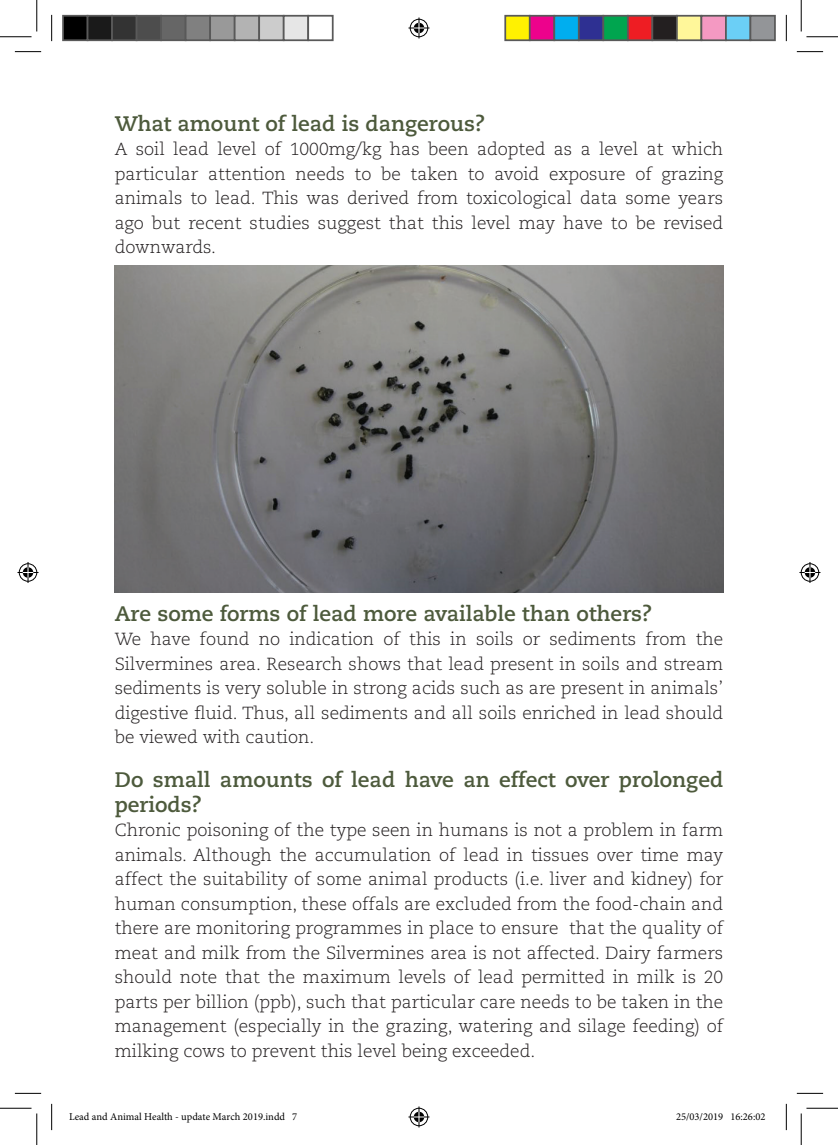
<style>
.page{position:relative;width:838px;height:1145px;background:#fff}
.page>*{position:absolute;margin:0;border:0;box-sizing:border-box;transform-origin:0 0}
.t1{font:700 21px/24.5px "Caecilia LT Std";color:#4d5a3c}
.t2{font:300 17.5px/24.5px "Caecilia LT Std";color:#231f20;text-align:justify}
.t3{font:10.5px "Minion Pro";color:#000}
</style>
<div class="page">
<img style="left:115px;top:265px;width:608px;height:327px">
<svg style="left:15px;top:51px;width:26px;height:1px"></svg>
<svg style="left:796px;top:51px;width:27px;height:1px"></svg>
<svg style="left:15px;top:1093px;width:26px;height:1px"></svg>
<svg style="left:796px;top:1093px;width:27px;height:1px"></svg>
<svg style="left:51px;top:15px;width:1px;height:26px"></svg>
<svg style="left:51px;top:1104px;width:1px;height:26px"></svg>
<svg style="left:786px;top:15px;width:1px;height:26px"></svg>
<svg style="left:786px;top:1104px;width:1px;height:26px"></svg>
<hr style="left:0;top:36px;width:32px;height:1px;background:#000">
<hr style="left:806px;top:36px;width:31px;height:1px;background:#000">
<hr style="left:0;top:1108px;width:32px;height:1px;background:#000">
<hr style="left:806px;top:1108px;width:31px;height:1px;background:#000">
<hr style="left:36px;top:0;width:1px;height:31px;background:#000">
<hr style="left:36px;top:1113px;width:1px;height:32px;background:#000">
<hr style="left:800px;top:0;width:1px;height:31px;background:#000">
<hr style="left:800px;top:1113px;width:1px;height:32px;background:#000">
<svg style="left:408px;top:18px;width:21px;height:21px"></svg>
<svg style="left:408px;top:1106px;width:21px;height:21px"></svg>
<svg style="left:18px;top:562px;width:21px;height:21px"></svg>
<svg style="left:799px;top:562px;width:21px;height:21px"></svg>
<div style="left:63px;top:16px;width:25px;height:24px;background:#000"></div>
<div style="left:62px;top:15px;width:26px;height:26px;border:2px solid #595959"></div>
<div style="left:88px;top:16px;width:24px;height:24px;background:#1a1a1a"></div>
<div style="left:87px;top:15px;width:26px;height:26px;border:2px solid #595959"></div>
<div style="left:112px;top:16px;width:25px;height:24px;background:#333"></div>
<div style="left:111px;top:15px;width:26px;height:26px;border:2px solid #595959"></div>
<div style="left:137px;top:16px;width:24px;height:24px;background:#4d4d4d"></div>
<div style="left:136px;top:15px;width:26px;height:26px;border:2px solid #595959"></div>
<div style="left:161px;top:16px;width:25px;height:24px;background:#666"></div>
<div style="left:160px;top:15px;width:26px;height:26px;border:2px solid #595959"></div>
<div style="left:186px;top:16px;width:24px;height:24px;background:#808080"></div>
<div style="left:185px;top:15px;width:26px;height:26px;border:2px solid #595959"></div>
<div style="left:210px;top:16px;width:25px;height:24px;background:#999"></div>
<div style="left:209px;top:15px;width:26px;height:26px;border:2px solid #595959"></div>
<div style="left:235px;top:16px;width:24px;height:24px;background:#b3b3b3"></div>
<div style="left:234px;top:15px;width:26px;height:26px;border:2px solid #595959"></div>
<div style="left:259px;top:16px;width:25px;height:24px;background:#ccc"></div>
<div style="left:258px;top:15px;width:26px;height:26px;border:2px solid #595959"></div>
<div style="left:284px;top:16px;width:24px;height:24px;background:#e6e6e6"></div>
<div style="left:283px;top:15px;width:26px;height:26px;border:2px solid #595959"></div>
<div style="left:307px;top:15px;width:26px;height:26px;border:2px solid #595959"></div>
<div style="left:505px;top:16px;width:24px;height:24px;background:#fff101"></div>
<div style="left:504px;top:15px;width:26px;height:26px;border:2px solid #595959"></div>
<div style="left:529px;top:16px;width:25px;height:24px;background:#ed028c"></div>
<div style="left:529px;top:15px;width:26px;height:26px;border:2px solid #595959"></div>
<div style="left:554px;top:16px;width:24px;height:24px;background:#00aeef"></div>
<div style="left:553px;top:15px;width:26px;height:26px;border:2px solid #595959"></div>
<div style="left:578px;top:16px;width:25px;height:24px;background:#2e3092"></div>
<div style="left:578px;top:15px;width:26px;height:26px;border:2px solid #595959"></div>
<div style="left:603px;top:16px;width:24px;height:24px;background:#00a54f"></div>
<div style="left:602px;top:15px;width:26px;height:26px;border:2px solid #595959"></div>
<div style="left:627px;top:16px;width:25px;height:24px;background:#ee1d23"></div>
<div style="left:627px;top:15px;width:26px;height:26px;border:2px solid #595959"></div>
<div style="left:652px;top:16px;width:24px;height:24px;background:#231f20"></div>
<div style="left:651px;top:15px;width:26px;height:26px;border:2px solid #595959"></div>
<div style="left:676px;top:16px;width:25px;height:24px;background:#fff79a"></div>
<div style="left:676px;top:15px;width:26px;height:26px;border:2px solid #595959"></div>
<div style="left:701px;top:16px;width:24px;height:24px;background:#f499c2"></div>
<div style="left:700px;top:15px;width:26px;height:26px;border:2px solid #595959"></div>
<div style="left:725px;top:16px;width:25px;height:24px;background:#6bcff6"></div>
<div style="left:725px;top:15px;width:26px;height:26px;border:2px solid #595959"></div>
<div style="left:750px;top:16px;width:24px;height:24px;background:#939598"></div>
<div style="left:749px;top:15px;width:26px;height:26px;border:2px solid #595959"></div>
<p class="t1" style="left:115px;top:112px;width:372px">What amount of lead is dangerous?</p>
<p class="t2" style="left:115px;top:137px;width:610px">A soil lead level of 1000mg/kg has been adopted as a level at which particular attention needs to be taken to avoid exposure of grazing animals to lead. This was derived from toxicological data some years ago but recent studies suggest that this level may have to be revised downwards.</p>
<p class="t1" style="left:115px;top:602px;width:539px">Are some forms of lead more available than others?</p>
<p class="t2" style="left:115px;top:627px;width:610px">We have found no indication of this in soils or sediments from the Silvermines area. Research shows that lead present in soils and stream sediments is very soluble in strong acids such as are present in animals’ digestive fluid. Thus, all sediments and all soils enriched in lead should be viewed with caution.</p>
<p class="t1" style="left:115px;top:768px;width:610px">Do small amounts of lead have an effect over prolonged periods?</p>
<p class="t2" style="left:115px;top:818px;width:610px">Chronic poisoning of the type seen in humans is not a problem in farm animals. Although the accumulation of lead in tissues over time may affect the suitability of some animal products (i.e. liver and kidney) for human consumption, these offals are excluded from the food-chain and there are monitoring programmes in place to ensure that the quality of meat and milk from the Silvermines area is not affected. Dairy farmers should note that the maximum levels of lead permitted in milk is 20 parts per billion (ppb), such that particular care needs to be taken in the management (especially in the grazing, watering and silage feeding) of milking cows to prevent this level being exceeded.</p>
<p class="t3" style="left:69px;top:1109px;width:230px">Lead and Animal Health - update March 2019.indd 7</p>
<p class="t3" style="left:676px;top:1109px;width:91px">25/03/2019 16:26:02</p>
</div>
